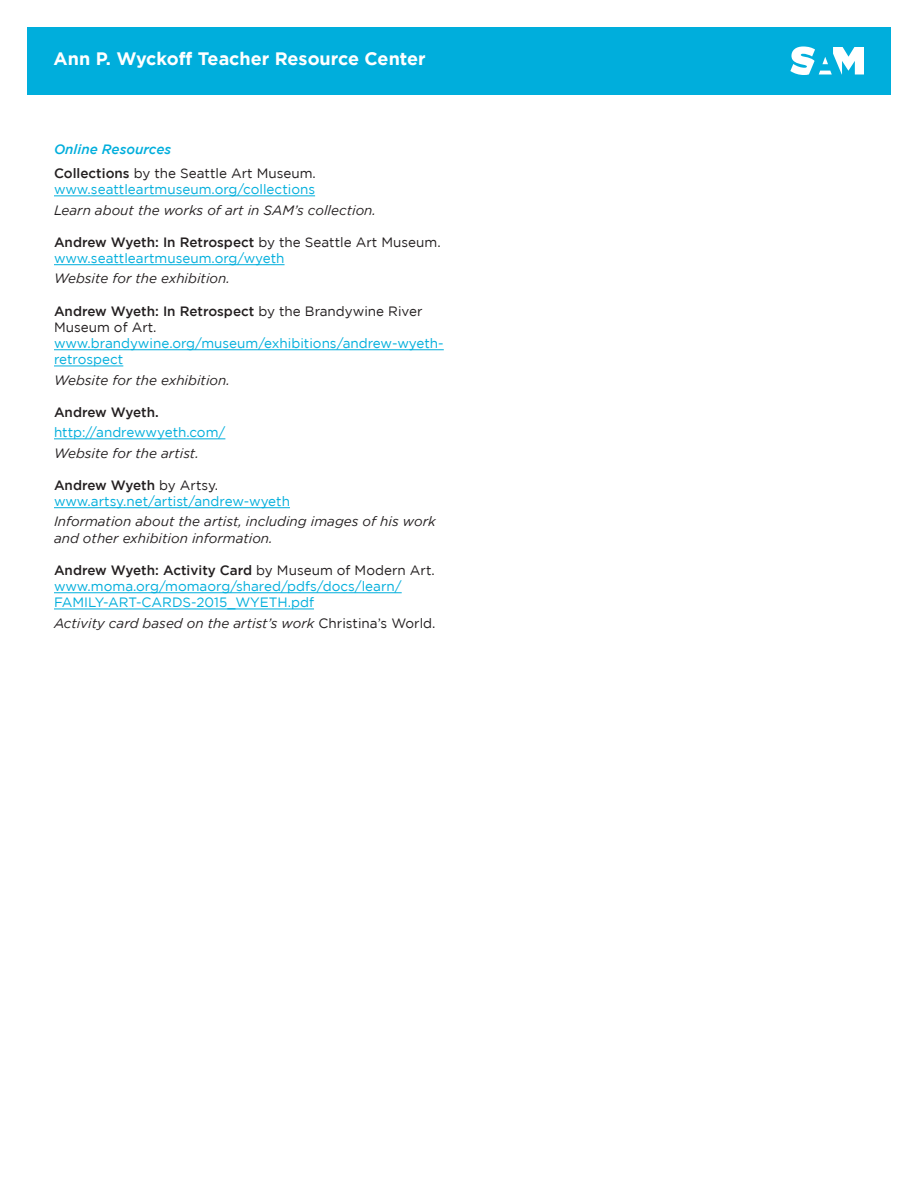
<style>
.page{position:relative;width:918px;height:1188px;background:#fff}
.page>*{position:absolute;margin:0;border:0;box-sizing:border-box;transform-origin:0 0}
.t1{font:700 18px "Gotham";color:#fff}
.Title_and_Info{font:13.5px/16.2px "Gotham";color:#00aedc}
.Description{font:italic 13.5px/16.2px "Gotham";color:#231f20}
.Description-2{font:italic 500 13.5px "Gotham";color:#00aedc}
.Title_and_Info-2{font:500 13.5px "Gotham";color:#231f20}
.s1{font-weight:500;color:#231f20}
.s2{color:#231f20}
.s3{font-style:normal}
</style>
<div class="page">
<hr style="left:54px;top:195px;width:261px;height:1px;background:#00aedc">
<hr style="left:54px;top:264px;width:231px;height:1px;background:#00aedc">
<hr style="left:54px;top:349px;width:390px;height:1px;background:#00aedc">
<hr style="left:54px;top:366px;width:69px;height:1px;background:#00aedc">
<hr style="left:54px;top:438px;width:171px;height:1px;background:#00aedc">
<hr style="left:54px;top:507px;width:236px;height:1px;background:#00aedc">
<hr style="left:54px;top:592px;width:348px;height:1px;background:#00aedc">
<hr style="left:54px;top:609px;width:260px;height:1px;background:#00aedc">
<div style="left:27px;top:27px;width:864px;height:67px;background:#00aedc"></div>
<svg style="left:790px;top:46px;width:74px;height:29px"></svg>
<p class="t1" style="left:54px;top:48px;width:374px">Ann P. Wyckoff Teacher Resource Center</p>
<p class="Description-2" style="left:54px;top:141px;width:119px">Online Resources</p>
<p class="Title_and_Info" style="left:54px;top:165px;width:263px"><span class="s1">Collections</span> <span class="s2">by the Seattle Art Museum. </span>www.seattleartmuseum.org/collections</p>
<p class="Description" style="left:54px;top:202px;width:324px">Learn about the works of art in SAM’s collection.</p>
<p class="Title_and_Info" style="left:54px;top:234px;width:388px"><span class="s1">Andrew Wyeth: In Retrospect</span> <span class="s2">by the Seattle Art Museum. </span>www.seattleartmuseum.org/wyeth</p>
<p class="Description" style="left:54px;top:271px;width:177px">Website for the exhibition.</p>
<p class="Title_and_Info" style="left:54px;top:303px;width:391px"><span class="s1">Andrew Wyeth: In Retrospect</span> <span class="s2">by the Brandywine River Museum of Art. </span>www.brandywine.org/museum/exhibitions/andrew-wyeth&shy;retrospect</p>
<p class="Description" style="left:54px;top:372px;width:177px">Website for the exhibition.</p>
<p class="Title_and_Info-2" style="left:54px;top:405px;width:106px">Andrew Wyeth.</p>
<p class="Title_and_Info" style="left:54px;top:424px;width:173px">http://andrewwyeth.com/</p>
<p class="Description" style="left:54px;top:445px;width:146px">Website for the artist.</p>
<p class="Title_and_Info" style="left:54px;top:477px;width:238px"><span class="s1">Andrew Wyeth</span> <span class="s2">by Artsy. </span>www.artsy.net/artist/andrew-wyeth</p>
<p class="Description" style="left:54px;top:514px;width:383px">Information about the artist, including images of his work and other exhibition information.</p>
<p class="Title_and_Info" style="left:54px;top:562px;width:382px"><span class="s1">Andrew Wyeth: Activity Card</span> <span class="s2">by Museum of Modern Art. </span>www.moma.org/momaorg/shared/pdfs/docs/learn/<br>FAMILY-ART-CARDS-2015_WYETH.pdf</p>
<p class="Description" style="left:54px;top:615px;width:383px">Activity card based on the artist’s work <span class="s3">Christina’s World.</span></p>
</div>
